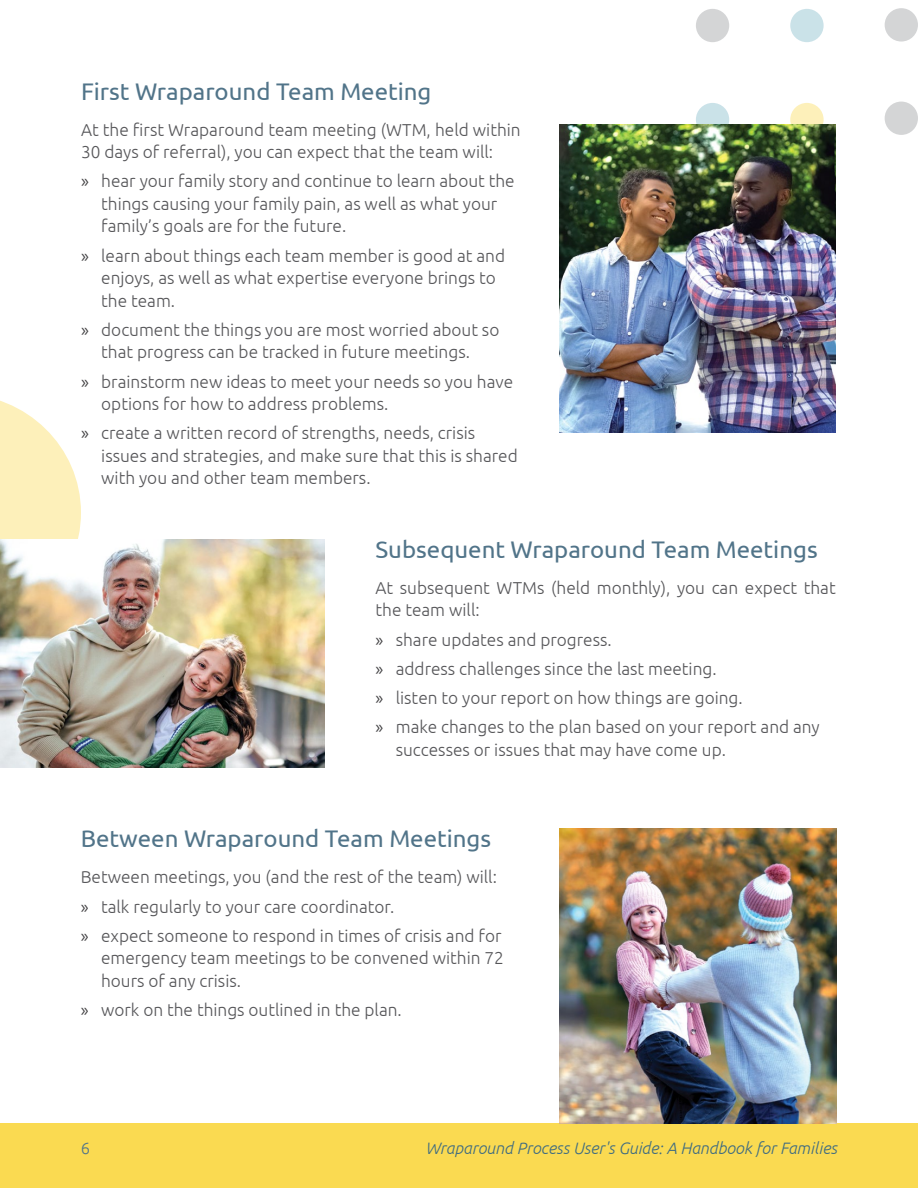
<style>
.page{position:relative;width:918px;height:1188px;background:#fff}
.page>*{position:absolute;margin:0;border:0;box-sizing:border-box;transform-origin:0 0}
.subheading{font:24px "Ubuntu";color:#517489}
.bullets{font:300 17.25px/22.5px "Ubuntu";color:#565659}
.main_body{font:300 17.25px/22.5px "Ubuntu";color:#565659}
.t1{font:italic 300 16.5px "Ubuntu";color:#3e6b81}
.t2{font:300 16.5px "Ubuntu";color:#517489}
.s1{font-family:"Myriad Pro";font-weight:400;font-size:18.75px;color:#414042}
</style>
<div class="page">
<div style="left:0;top:1124px;width:918px;height:64px;background:#fada51"></div>
<div style="left:696px;top:9px;width:33px;height:33px;background:#d4d5d6;border-radius:50%"></div>
<div style="left:696px;top:103px;width:33px;height:33px;background:#cae2e8;border-radius:50%"></div>
<div style="left:790px;top:9px;width:34px;height:33px;background:#cae2e8;border-radius:50%"></div>
<div style="left:790px;top:103px;width:34px;height:33px;background:#fdf0ba;border-radius:50%"></div>
<div style="left:885px;top:8px;width:33px;height:34px;background:#d4d5d6;border-radius:50%"></div>
<div style="left:885px;top:102px;width:33px;height:33px;background:#d4d5d6;border-radius:50%"></div>
<img style="left:559px;top:124px;width:277px;height:308px">
<svg style="left:0;top:400px;width:81px;height:139px"></svg>
<img style="left:0;top:539px;width:325px;height:228px">
<img style="left:559px;top:829px;width:278px;height:295px">
<h2 class="subheading" style="left:81px;top:77px;width:352px">First Wraparound Team Meeting</h2>
<p class="main_body" style="left:81px;top:118px;width:441px">At the first Wraparound team meeting (WTM, held within<br>30 days of referral), you can expect that the team will:</p>
<p class="bullets" style="left:101px;top:170px;width:415px;text-indent:-20px"><span class="s1">»</span> hear your family story and continue to learn about the things causing your family pain, as well as what your family’s goals are for the future.</p>
<p class="bullets" style="left:101px;top:244px;width:405px;text-indent:-20px"><span class="s1">»</span> learn about things each team member is good at and enjoys, as well as what expertise everyone brings to the team.</p>
<p class="bullets" style="left:81px;top:318px;width:420px;text-align:center"><span class="s1">»</span> document the things you are most worried about so that progress can be tracked in future meetings.</p>
<p class="bullets" style="left:101px;top:370px;width:414px;text-indent:-20px"><span class="s1">»</span> brainstorm new ideas to meet your needs so you have options for how to address problems.</p>
<p class="bullets" style="left:101px;top:422px;width:418px;text-indent:-20px"><span class="s1">»</span> create a written record of strengths, needs, crisis issues and strategies, and make sure that this is shared with you and other team members.</p>
<h2 class="subheading" style="left:376px;top:535px;width:444px">Subsequent Wraparound Team Meetings</h2>
<p class="main_body" style="left:376px;top:576px;width:462px">At subsequent WTMs (held monthly), you can expect that the team will:</p>
<p class="bullets" style="left:376px;top:628px;width:238px"><span class="s1">»</span> share updates and progress.</p>
<p class="bullets" style="left:376px;top:657px;width:343px"><span class="s1">»</span> address challenges since the last meeting.</p>
<p class="bullets" style="left:376px;top:686px;width:369px"><span class="s1">»</span> listen to your report on how things are going.</p>
<p class="bullets" style="left:396px;top:715px;width:426px;text-indent:-20px"><span class="s1">»</span> make changes to the plan based on your report and any successes or issues that may have come up.</p>
<h2 class="subheading" style="left:81px;top:824px;width:412px">Between Wraparound Team Meetings</h2>
<p class="main_body" style="left:81px;top:866px;width:418px">Between meetings, you (and the rest of the team) will:</p>
<p class="bullets" style="left:81px;top:895px;width:315px"><span class="s1">»</span> talk regularly to your care coordinator.</p>
<p class="bullets" style="left:101px;top:924px;width:405px;text-indent:-20px"><span class="s1">»</span> expect someone to respond in times of crisis and for emergency team meetings to be convened within 72 hours of any crisis.</p>
<p class="bullets" style="left:81px;top:998px;width:323px"><span class="s1">»</span> work on the things outlined in the plan.</p>
<p class="t2" style="left:81px;top:1139px;width:11px">6</p>
<p class="t1" style="left:426px;top:1139px;width:413px">Wraparound Process User's Guide: A Handbook for Families</p>
</div>
